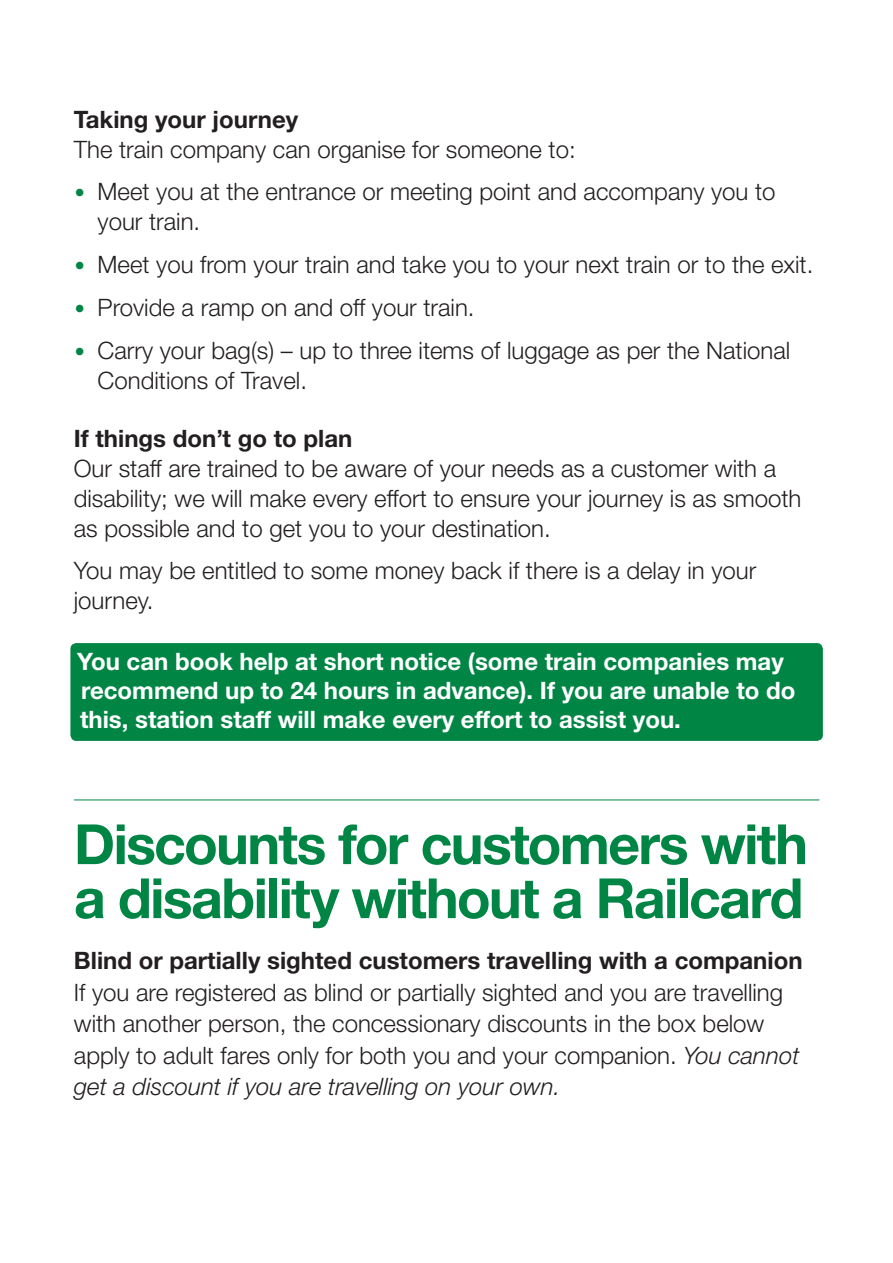
<style>
.page{position:relative;width:893px;height:1263px;background:#fff}
.page>*{position:absolute;margin:0;border:0;box-sizing:border-box;transform-origin:0 0}
.t1{font:700 55.5px/54px "Helvetica Neue LT Std";letter-spacing:-.03em;color:#008545}
.t2{font:300 24px/30px "Helvetica Neue LT Std";color:#231f20}
.t3{font:700 24px/28.8px "Helvetica Neue LT Std";color:#fff}
.t4{font:700 24px "Helvetica Neue LT Std";color:#231f20}
.s1{font-family:"Calibri";font-weight:400;color:#008545}
.s2{font-style:italic}
</style>
<div class="page">
<div style="left:70px;top:643px;width:753px;height:98px;background:#008545;border-radius:6px"></div>
<hr style="left:74px;top:799px;width:745px;height:1px;background:#008545">
<p class="t4" style="left:74px;top:104px;width:226px">Taking your journey</p>
<p class="t2" style="left:74px;top:134px;width:503px">The train company can organise for someone to:</p>
<p class="t2" style="left:98px;top:176px;width:679px;text-indent:-24px"><span class="s1">•</span> Meet you at the entrance or meeting point and accompany you to your train.</p>
<p class="t2" style="left:74px;top:249px;width:741px"><span class="s1">•</span> Meet you from your train and take you to your next train or to the exit.</p>
<p class="t2" style="left:74px;top:292px;width:402px"><span class="s1">•</span> Provide a ramp on and off your train.</p>
<p class="t2" style="left:98px;top:335px;width:694px;text-indent:-24px"><span class="s1">•</span> Carry your bag(s) – up to three items of luggage as per the National<br>Conditions of Travel.</p>
<p class="t4" style="left:74px;top:423px;width:280px">If things don’t go to plan</p>
<p class="t2" style="left:74px;top:452px;width:729px">Our staff are trained to be aware of your needs as a customer with a disability; we will make every effort to ensure your journey is as smooth as possible and to get you to your destination.</p>
<p class="t2" style="left:74px;top:555px;width:684px">You may be entitled to some money back if there is a delay in your journey.</p>
<p class="t3" style="left:77px;top:647px;width:720px">You can book help at short notice (some train companies may recommend up to 24 hours in advance). If you are unable to do this, station staff will make every effort to assist you.</p>
<h1 class="t1" style="left:74px;top:816px;width:736px">Discounts for customers with a disability without a Railcard</h1>
<p class="t4" style="left:74px;top:946px;width:730px">Blind or partially sighted customers travelling with a companion</p>
<p class="t2" style="left:74px;top:976px;width:727px;line-height:31.5px">If you are registered as blind or partially sighted and you are travelling with another person, the concessionary discounts in the box below apply to adult fares only for both you and your companion. <span class="s2">You cannot get a discount if you are travelling on your own.</span></p>
</div>
